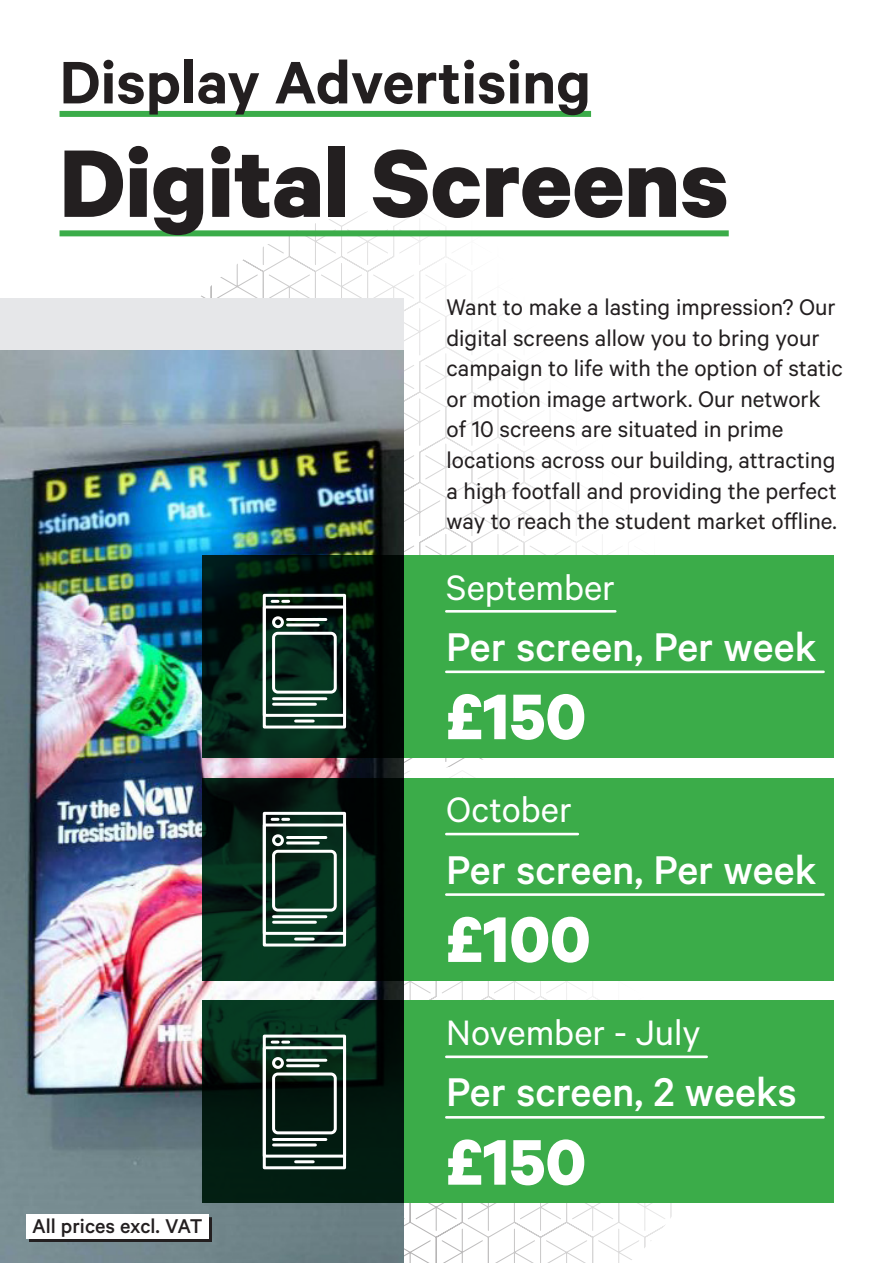
<style>
.page{position:relative;width:893px;height:1263px;background:#fff}
.page>*{position:absolute;margin:0;border:0;box-sizing:border-box;transform-origin:0 0}
.t1{font:700 108px "Calibre";color:#231f20}
.t2{font:700 72.45px "Calibre";color:#fff}
.t3{font:600 67.5px "Calibre";color:#231f20}
.t4{font:500 45.15px "Calibre";color:#fff}
.t5{font:39.75px "Calibre";color:#fff}
.B2{font:25.5px/30.6px "Calibre";color:#231f20}
.t6{font:500 22.5px "Calibre";color:#231f20}
</style>
<div class="page">
<svg style="left:404px;top:1203px;width:268px;height:60px"></svg>
<svg style="left:404px;top:363px;width:206px;height:192px"></svg>
<svg style="left:132px;top:211px;width:553px;height:152px"></svg>
<div style="left:0;top:298px;width:404px;height:965px;background:#e6e7e9"></div>
<img style="left:0;top:350px;width:404px;height:913px">
<div style="left:29px;top:1217px;width:183px;height:25px;background:#231f20"></div>
<div style="left:26px;top:1215px;width:183px;height:24px;background:#fff"></div>
<div style="left:60px;top:111px;width:531px;height:6px;background:#3bac49"></div>
<div style="left:60px;top:230px;width:669px;height:6px;background:#3bac49"></div>
<div style="left:404px;top:555px;width:429px;height:203px;background:#3bac49"></div>
<svg style="left:202px;top:555px;width:202px;height:203px;background:#03180f"></svg>
<div style="left:404px;top:778px;width:429px;height:203px;background:#3bac49"></div>
<svg style="left:202px;top:778px;width:202px;height:203px;background:#041f14"></svg>
<div style="left:404px;top:1000px;width:429px;height:203px;background:#3bac49"></div>
<svg style="left:202px;top:1000px;width:202px;height:203px;background:#032114"></svg>
<hr style="left:446px;top:670px;width:378px;height:3px;background:#fff">
<hr style="left:446px;top:893px;width:378px;height:3px;background:#fff">
<hr style="left:446px;top:1116px;width:378px;height:2px;background:#fff">
<hr style="left:446px;top:610px;width:169px;height:3px;background:#fff">
<hr style="left:446px;top:833px;width:132px;height:2px;background:#fff">
<hr style="left:446px;top:1055px;width:261px;height:3px;background:#fff">
<div style="left:263px;top:594px;width:83px;height:134px;border:3px solid #fff"></div>
<div style="left:263px;top:605px;width:83px;height:112px;border:3px solid #fff"></div>
<svg style="left:269px;top:598px;width:69px;height:126px;background:#385348"></svg>
<div style="left:263px;top:812px;width:83px;height:134px;border:3px solid #fff"></div>
<div style="left:263px;top:823px;width:83px;height:112px;border:3px solid #fff"></div>
<svg style="left:269px;top:816px;width:69px;height:126px;background:#39584b"></svg>
<div style="left:263px;top:1034px;width:83px;height:135px;border:3px solid #fff"></div>
<div style="left:263px;top:1046px;width:83px;height:111px;border:3px solid #fff"></div>
<svg style="left:269px;top:1039px;width:69px;height:126px;background:#374c42"></svg>
<h1 class="t3" style="left:60px;top:42px;width:533px">Display Advertising</h1>
<p class="t1" style="left:60px;top:117px;width:671px">Digital Screens</p>
<p class="B2" style="left:446px;top:291px;width:398px">Want to make a lasting impression? Our digital screens allow you to bring your campaign to life with the option of static or motion image artwork. Our network of 10 screens are situated in prime locations across our building, attracting a high footfall and providing the perfect way to reach the student market offline.</p>
<p class="t5" style="left:446px;top:564px;width:170px">September</p>
<p class="t4" style="left:446px;top:621px;width:372px">Per screen, Per week</p>
<p class="t2" style="left:446px;top:672px;width:141px">£150</p>
<p class="t5" style="left:446px;top:787px;width:127px">October</p>
<p class="t4" style="left:446px;top:843px;width:372px">Per screen, Per week</p>
<p class="t2" style="left:446px;top:895px;width:146px">£100</p>
<p class="t5" style="left:446px;top:1009px;width:256px">November - July</p>
<p class="t4" style="left:446px;top:1066px;width:352px">Per screen, 2 weeks</p>
<p class="t6" style="left:32px;top:1213px;width:172px">All prices excl. VAT</p>
<p class="t2" style="left:446px;top:1118px;width:141px">£150</p>
</div>
